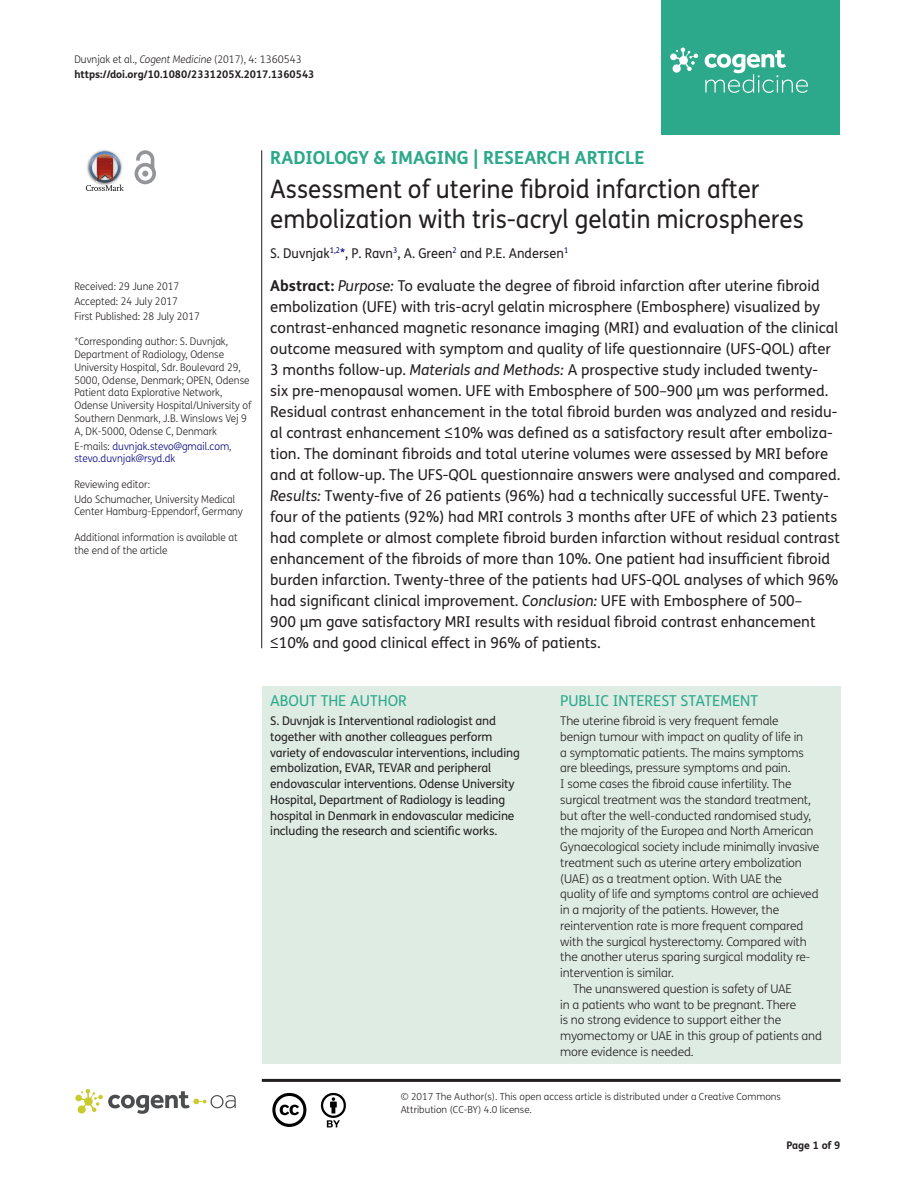
<style>
.page{position:relative;width:915px;height:1191px;background:#fff}
.page>*{position:absolute;margin:0;border:0;box-sizing:border-box;transform-origin:0 0}
.t1{font:25.5px/30px "FS Me Pro";color:#231f20;scale:.95 1}
.t2{font:700 18px "FS Me Pro";color:#2ca88a}
.t3{font:15px/21px "FS Me Pro";color:#231f20}
.t4{font:15px "FS Me Pro";color:#2ca88a}
.t5{font:13.5px "FS Me Pro";color:#231f20;scale:.95 1}
.t6{font:300 12px "FS Me Pro";letter-spacing:-.01em;color:#231f20}
.t7{font:12px/15.8px "FS Me Pro";letter-spacing:-.01em;color:#231f20}
.t8{font:300 10.5px/12.8px "FS Me Pro";color:#231f20;scale:.95 1}
.t9{font:700 10.5px/15px "FS Me Pro";color:#231f20}
.t10{font:300 10.5px/12.8px "FS Me Pro";color:#000080;scale:.95 1}
.t11{font:300 9.75px/12.8px "FS Me Pro";color:#231f20}
.s1{font-weight:300}
.s2{font-weight:300;font-style:italic}
.s3{color:#231f20}
.s4{color:#000080}
.s5{font-weight:700}
.s6{font-style:italic}
</style>
<div class="page">
<div style="left:661px;top:0;width:179px;height:134px;background:#2ca88a"></div>
<svg style="left:670px;top:48px;width:28px;height:25px"></svg>
<svg style="left:704px;top:50px;width:103px;height:43px"></svg>
<div style="left:261px;top:686px;width:579px;height:377px;background:#deece4"></div>
<svg style="left:86px;top:151px;width:38px;height:40px"></svg>
<svg style="left:134px;top:150px;width:22px;height:34px"></svg>
<hr style="left:261px;top:150px;width:1px;height:498px;background:#231f20">
<hr style="left:262px;top:1078px;width:578px;height:3px;background:#231f20">
<svg style="left:75px;top:1089px;width:161px;height:24px"></svg>
<svg style="left:272px;top:1093px;width:34px;height:34px"></svg>
<svg style="left:321px;top:1093px;width:25px;height:34px"></svg>
<p class="t9" style="left:74px;top:51px;width:241px"><span class="s1">Duvnjak et al.,</span> <span class="s2">Cogent Medicine</span> <span class="s1">(2017), 4: 1360543 </span>https://doi.org/10.1080/2331205X.2017.1360543</p>
<p class="t8" style="left:74px;top:279px;width:133px;line-height:14.9px">Received: 29 June 2017<br>Accepted: 24 July 2017<br>First Published: 28 July 2017</p>
<p class="t8" style="left:74px;top:335px;width:188px">*Corresponding author: S. Duvnjak, Department of Radiology, Odense University Hospital, Sdr. Boulevard 29, 5000, Odense, Denmark; OPEN, Odense Patient data Explorative Network, Odense University Hospital/University of Southern Denmark, J.B. Winslows Vej 9<br>A, DK-5000, Odense C, Denmark</p>
<p class="t10" style="left:74px;top:439px;width:167px"><span class="s3">E-mails:</span> duvnjak.stevo@gmail.com<span class="s3">, </span>stevo.duvnjak@rsyd.dk</p>
<p class="t8" style="left:74px;top:476px;width:171px;line-height:14.9px">Reviewing editor:<br>Udo Schumacher, University Medical</p>
<p class="t8" style="left:74px;top:505px;width:179px">Center Hamburg-Eppendorf, Germany</p>
<p class="t8" style="left:74px;top:530px;width:173px">Additional information is available at the end of the article</p>
<p class="t2" style="left:270px;top:143px;width:376px">RADIOLOGY &amp; IMAGING | RESEARCH ARTICLE</p>
<h1 class="t1" style="left:270px;top:174px;width:563px">Assessment of uterine fibroid infarction after embolization with tris-acryl gelatin microspheres</h1>
<p class="t5" style="left:270px;top:243px;width:315px">S. Duvnjak<sup>1,2</sup><span class="s4">*</span>, P. Ravn<sup>3</sup>, A. Green<sup>2</sup> and P.E. Andersen<sup>1</sup></p>
<p class="t3" style="left:270px;top:275px;width:571px"><span class="s5">Abstract:</span> <span class="s6">Purpose:</span> To evaluate the degree of fibroid infarction after uterine fibroid embolization (UFE) with tris-acryl gelatin microsphere (Embosphere) visualized by contrast-enhanced magnetic resonance imaging (MRI) and evaluation of the clinical outcome measured with symptom and quality of life questionnaire (UFS-QOL) after 3 months follow-up. <span class="s6">Materials and Methods:</span> A prospective study included twenty-<br>six pre-menopausal women. UFE with Embosphere of 500–900 μm was performed.<br>Residual contrast enhancement in the total fibroid burden was analyzed and residu&shy;al contrast enhancement ≤10% was defined as a satisfactory result after emboliza&shy;tion. The dominant fibroids and total uterine volumes were assessed by MRI before and at follow-up. The UFS-QOL questionnaire answers were analysed and compared.<br><span class="s6">Results:</span> Twenty-five of 26 patients (96%) had a technically successful UFE. Twenty&shy;four of the patients (92%) had MRI controls 3 months after UFE of which 23 patients had complete or almost complete fibroid burden infarction without residual contrast enhancement of the fibroids of more than 10%. One patient had insufficient fibroid burden infarction. Twenty-three of the patients had UFS-QOL analyses of which 96% had significant clinical improvement. <span class="s6">Conclusion:</span> UFE with Embosphere of 500–<br>900 μm gave satisfactory MRI results with residual fibroid contrast enhancement ≤10% and good clinical effect in 96% of patients.</p>
<p class="t4" style="left:270px;top:690px;width:138px">ABOUT THE AUTHOR</p>
<p class="t7" style="left:270px;top:712px;width:251px">S. Duvnjak is Interventional radiologist and together with another colleagues perform variety of endovascular interventions, including embolization, EVAR, TEVAR and peripheral endovascular interventions. Odense University Hospital, Department of Radiology is leading hospital in Denmark in endovascular medicine including the research and scientific works.</p>
<p class="t4" style="left:560px;top:690px;width:199px">PUBLIC INTEREST STATEMENT</p>
<p class="t6" style="left:560px;top:712px;width:220px">The uterine fibroid is very frequent female</p>
<p class="t6" style="left:560px;top:728px;width:244px">benign tumour with impact on quality of life in</p>
<p class="t6" style="left:560px;top:744px;width:245px">a symptomatic patients. The mains symptoms</p>
<p class="t6" style="left:560px;top:760px;width:232px">are bleedings, pressure symptoms and pain.</p>
<p class="t6" style="left:560px;top:775px;width:233px">I some cases the fibroid cause infertility. The</p>
<p class="t6" style="left:560px;top:791px;width:252px">surgical treatment was the standard treatment,</p>
<p class="t6" style="left:560px;top:807px;width:252px">but after the well-conducted randomised study,</p>
<p class="t6" style="left:560px;top:823px;width:254px">the majority of the Europea and North American</p>
<p class="t6" style="left:560px;top:838px;width:260px">Gynaecological society include minimally invasive</p>
<p class="t6" style="left:560px;top:854px;width:243px">treatment such as uterine artery embolization</p>
<p class="t6" style="left:560px;top:870px;width:223px">(UAE) as a treatment option. With UAE the</p>
<p class="t6" style="left:560px;top:886px;width:260px">quality of life and symptoms control are achieved</p>
<p class="t6" style="left:560px;top:901px;width:220px">in a majority of the patients. However, the</p>
<p class="t6" style="left:560px;top:917px;width:244px">reintervention rate is more frequent compared</p>
<p class="t6" style="left:560px;top:933px;width:248px">with the surgical hysterectomy. Compared with</p>
<p class="t6" style="left:560px;top:949px;width:251px">the another uterus sparing surgical modality re-</p>
<p class="t6" style="left:560px;top:964px;width:115px">intervention is similar.</p>
<p class="t6" style="left:573px;top:980px;width:220px">The unanswered question is safety of UAE</p>
<p class="t6" style="left:560px;top:996px;width:237px">in a patients who want to be pregnant. There</p>
<p class="t6" style="left:560px;top:1012px;width:222px">is no strong evidence to support either the</p>
<p class="t6" style="left:560px;top:1027px;width:263px">myomectomy or UAE in this group of patients and</p>
<p class="t6" style="left:560px;top:1043px;width:135px">more evidence is needed.</p>
<p class="t11" style="left:400px;top:1090px;width:381px">© 2017 The Author(s). This open access article is distributed under a Creative Commons<br>Attribution (CC-BY) 4.0 license.</p>
<p class="t9" style="left:786px;top:1137px;width:56px">Page 1 of 9</p>
</div>
